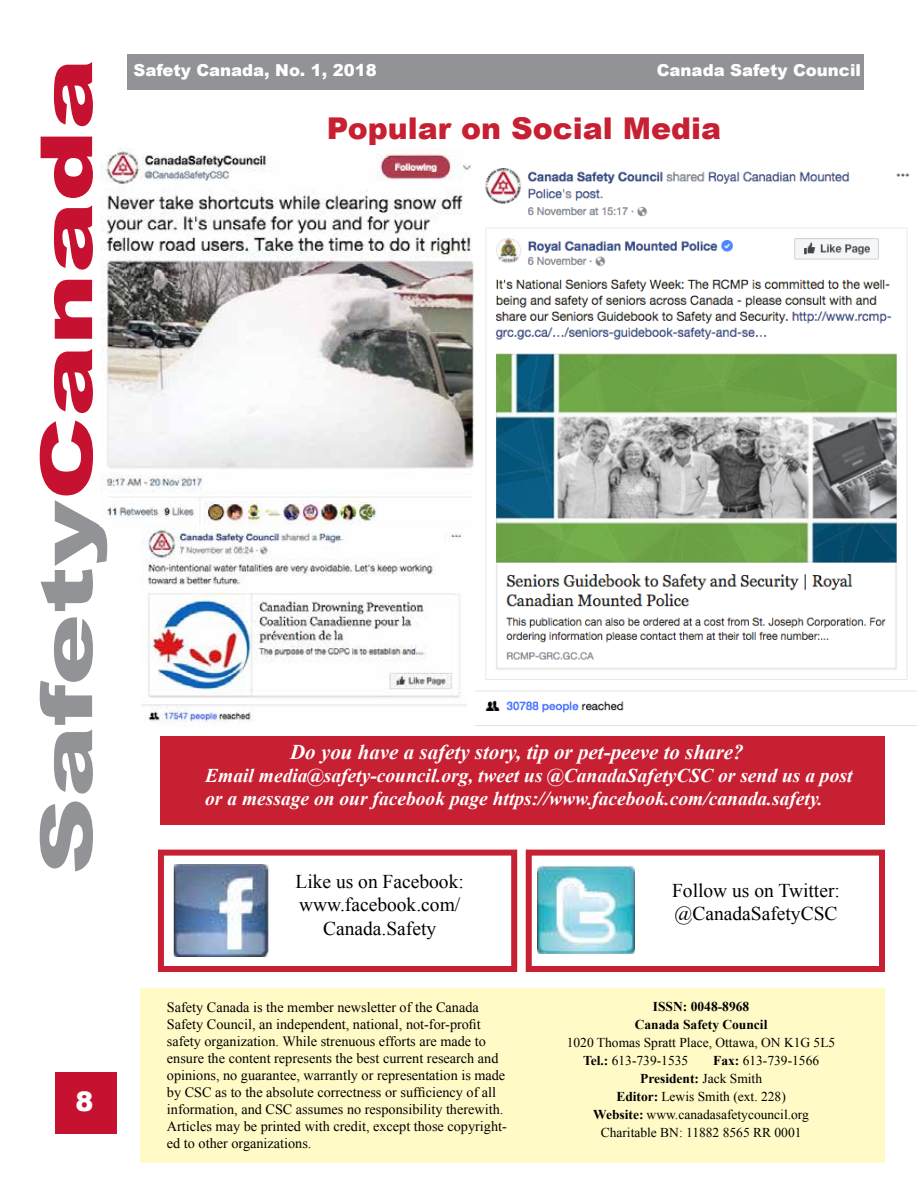
<style>
.page{position:relative;width:918px;height:1188px;background:#fff}
.page>*{position:absolute;margin:0;border:0;box-sizing:border-box;transform-origin:0 0}
.t1{font:900 72px "Arial";color:#919396;scale:1.49 1}
.t2{font:900 30px "Arial";color:#c72032}
.t3{font:900 27px "Arial";color:#fff}
.t4{font:italic 700 21px "Times New Roman";color:#fff}
.t5{font:italic 700 19.5px/23.4px "Times New Roman";color:#fff}
.t6{font:19.5px/23.4px "Times New Roman";color:#000;text-align:center}
.t7{font:900 16.5px "Arial";color:#fff}
.t8{font:14.25px/17.1px "Times New Roman";color:#000}
.t9{font:13.5px/18px "Times New Roman";color:#000}
.t10{font:700 13.5px/18px "Times New Roman";color:#000;text-align:center}
.s1{color:#c61130}
.s2{font-weight:700}
.s3{font-weight:400}
</style>
<div class="page">
<div style="left:128px;top:54px;width:736px;height:36px;background:#919396"></div>
<div style="left:56px;top:1073px;width:61px;height:61px;background:#c61130"></div>
<div style="left:160px;top:736px;width:725px;height:88px;background:#c72032"></div>
<div style="left:140px;top:988px;width:745px;height:175px;background:#fffac6"></div>
<div style="left:158px;top:850px;width:359px;height:122px;border:6px solid #c72032"></div>
<div style="left:526px;top:850px;width:359px;height:122px;border:6px solid #c72032"></div>
<img style="left:173px;top:864px;width:96px;height:93px">
<img style="left:538px;top:866px;width:96px;height:88px">
<img style="left:476px;top:168px;width:440px;height:558px">
<img style="left:100px;top:148px;width:374px;height:378px">
<img style="left:141px;top:526px;width:325px;height:199px">
<h1 class="t1" style="left:14px;top:875px;width:550px;rotate:-90deg">Safety<span class="s1">Canada</span></h1>
<h3 class="t3" style="left:76px;top:1082px;width:20px">8</h3>
<p class="t7" style="left:134px;top:58px;width:245px">Safety Canada, No. 1, 2018</p>
<p class="t7" style="left:657px;top:58px;width:206px">Canada Safety Council</p>
<h2 class="t2" style="left:327px;top:106px;width:396px">Popular on Social Media</h2>
<h3 class="t4" style="left:290px;top:738px;width:455px">Do you have a safety story, tip or pet-peeve to share?</h3>
<h3 class="t5" style="left:205px;top:763px;width:649px">Email media@safety-council.org, tweet us @CanadaSafetyCSC or send us a post or a message on our facebook page https://www.facebook.com/canada.safety.</h3>
<h3 class="t6" style="left:295px;top:869px;width:170px">Like us on Facebook: www.facebook.com/<br>Canada.Safety</h3>
<h3 class="t6" style="left:672px;top:878px;width:169px;text-align:left">Follow us on Twitter: @CanadaSafetyCSC</h3>
<p class="t8" style="left:167px;top:998px;width:341px">Safety Canada is the member newsletter of the Canada Safety Council, an independent, national, not-for-profit safety organization. While strenuous efforts are made to ensure the content represents the best current research and opinions, no guarantee, warrantly or representation is made by CSC as to the absolute correctness or sufficiency of all information, and CSC assumes no responsibility therewith.<br>Articles may be printed with credit, except those copyright&shy;ed to other organizations.</p>
<p class="t10" style="left:635px;top:997px;width:134px">ISSN: 0048-8968<br>Canada Safety Council</p>
<p class="t9" style="left:583px;top:1033px;width:254px;text-indent:-16px">1020 Thomas Spratt Place, Ottawa, ON K1G 5L5<br><span class="s2">Tel.:</span> 613-739-1535</p>
<p class="t9" style="left:713px;top:1051px;width:108px"><span class="s2">Fax:</span> 613-739-1566</p>
<p class="t10" style="left:640px;top:1069px;width:123px">President: <span class="s3">Jack Smith</span></p>
<p class="t9" style="left:616px;top:1087px;width:171px"><span class="s2">Editor:</span> Lewis Smith (ext. 228)</p>
<p class="t9" style="left:593px;top:1105px;width:217px"><span class="s2">Website:</span> www.canadasafetycouncil.org</p>
<p class="t9" style="left:601px;top:1123px;width:202px">Charitable BN: 11882 8565 RR 0001</p>
</div>
